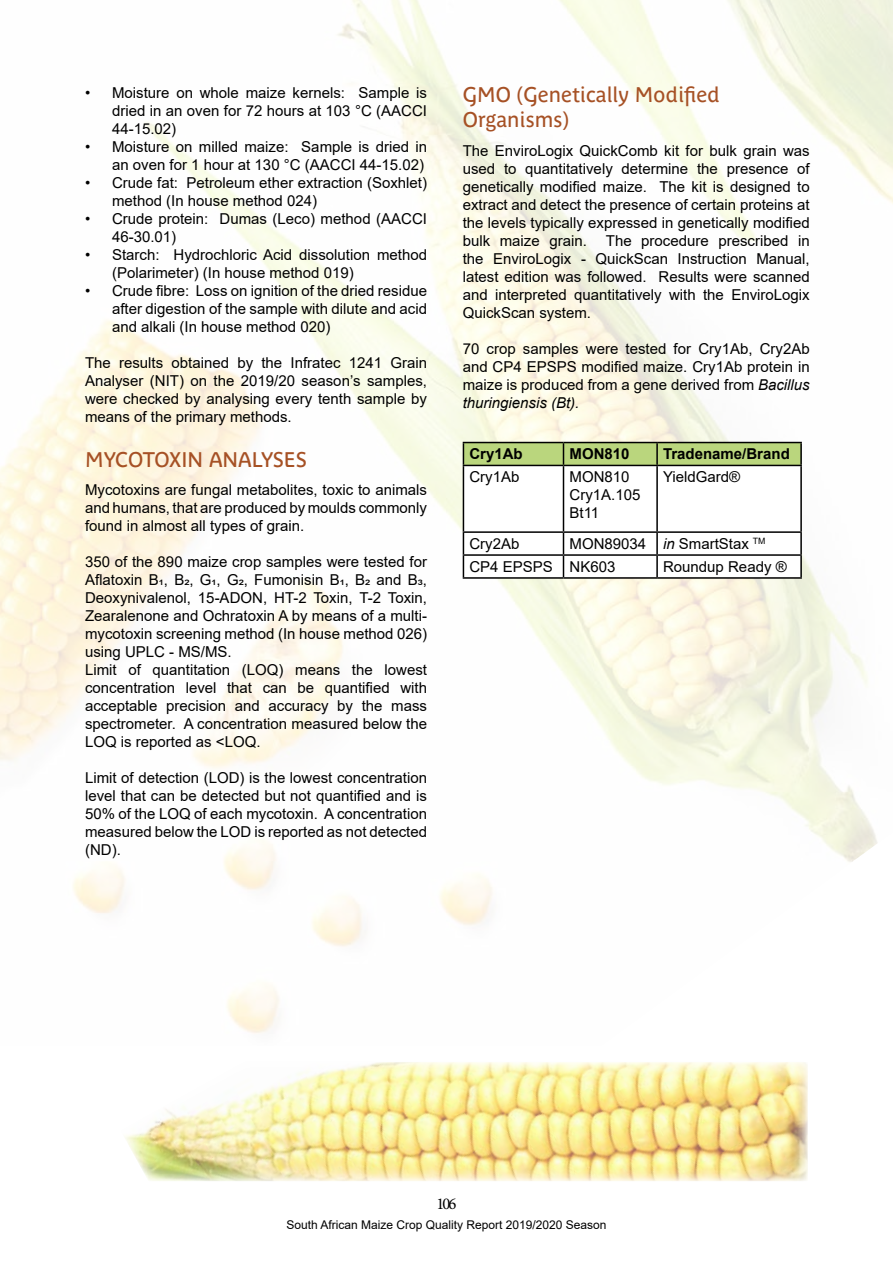
<style>
.page{position:relative;width:893px;height:1263px;background:#fff}
.page>*{position:absolute;margin:0;border:0;box-sizing:border-box;transform-origin:0 0}
.t1{font:21px/25.2px "Parisine Plus Std";color:#a65125}
.t2{font:16.5px "Minion Pro";color:#000}
.t3{font:15px/18px "Arial";color:#000;text-align:justify}
.t4{font:700 15px "Arial";color:#000}
.t5{font:12px "Arial";color:#000}
.s1{font-style:italic}
</style>
<div class="page">
<hr style="left:657px;top:442px;width:145px;height:1px;background:#000">
<hr style="left:800px;top:443px;width:2px;height:22px;background:#000">
<hr style="left:657px;top:465px;width:145px;height:1px;background:#000">
<hr style="left:800px;top:466px;width:2px;height:65px;background:#000">
<hr style="left:657px;top:531px;width:145px;height:2px;background:#000">
<hr style="left:800px;top:533px;width:2px;height:21px;background:#000">
<svg style="left:463px;top:442px;width:338px;height:135px"></svg>
<hr style="left:657px;top:554px;width:145px;height:2px;background:#000">
<hr style="left:656px;top:556px;width:2px;height:21px;background:#000">
<hr style="left:800px;top:556px;width:2px;height:21px;background:#000">
<hr style="left:463px;top:577px;width:100px;height:2px;background:#000">
<hr style="left:563px;top:577px;width:94px;height:2px;background:#000">
<hr style="left:657px;top:577px;width:145px;height:2px;background:#000">
<img style="left:125px;top:1062px;width:683px;height:119px">
<p class="t3" style="left:112px;top:85px;width:317px;text-indent:-27px">• Moisture on whole maize kernels: Sample is dried in an oven for 72 hours at 103 °C (AACCI 44-15.02)</p>
<p class="t3" style="left:85px;top:139px;width:343px;text-align:right">• Moisture on milled maize: Sample is dried in an oven for 1 hour at 130 °C (AACCI 44-15.02)</p>
<p class="t3" style="left:112px;top:175px;width:316px;text-indent:-27px">• Crude fat: Petroleum ether extraction (Soxhlet) method (In house method 024)</p>
<p class="t3" style="left:112px;top:211px;width:316px;text-indent:-27px">• Crude protein: Dumas (Leco) method (AACCI<br>46-30.01)</p>
<p class="t3" style="left:112px;top:247px;width:316px;text-indent:-27px">• Starch: Hydrochloric Acid dissolution method (Polarimeter) (In house method 019)</p>
<p class="t3" style="left:112px;top:283px;width:316px;text-indent:-27px">• Crude fibre: Loss on ignition of the dried residue after digestion of the sample with dilute and acid and alkali (In house method 020)</p>
<p class="t3" style="left:85px;top:355px;width:344px">The results obtained by the Infratec 1241 Grain Analyser (NIT) on the 2019/20 season’s samples, were checked by analysing every tenth sample by means of the primary methods.</p>
<h1 class="t1" style="left:85px;top:448px;width:223px">MYCOTOXIN ANALYSES</h1>
<p class="t3" style="left:85px;top:482px;width:343px">Mycotoxins are fungal metabolites, toxic to animals and humans, that are produced by moulds commonly found in almost all types of grain.</p>
<p class="t3" style="left:85px;top:554px;width:344px;text-align:left">350 of the 890 maize crop samples were tested for Aflatoxin B1, B2, G1, G2, Fumonisin B1, B2 and B3, Deoxynivalenol, 15-ADON, HT-2 Toxin, T-2 Toxin, Zearalenone and Ochratoxin A by means of a multi&shy;mycotoxin screening method (In house method 026) using UPLC - MS/MS.<br>Limit of quantitation (LOQ) means the lowest concentration level that can be quantified with acceptable precision and accuracy by the mass spectrometer. A concentration measured below the LOQ is reported as &lt;LOQ.</p>
<p class="t3" style="left:85px;top:770px;width:344px">Limit of detection (LOD) is the lowest concentration level that can be detected but not quantified and is 50% of the LOQ of each mycotoxin. A concentration measured below the LOD is reported as not detected (ND).</p>
<h1 class="t1" style="left:463px;top:84px;width:259px">GMO (Genetically Modified<br>Organisms)</h1>
<p class="t3" style="left:463px;top:143px;width:349px">The EnviroLogix QuickComb kit for bulk grain was used to quantitatively determine the presence of genetically modified maize. The kit is designed to extract and detect the presence of certain proteins at the levels typically expressed in genetically modified bulk maize grain.</p>
<p class="t3" style="left:463px;top:233px;width:349px;text-indent:143px">The procedure prescribed in the EnviroLogix - QuickScan Instruction Manual, latest edition was followed. Results were scanned and interpreted quantitatively with the EnviroLogix QuickScan system.</p>
<p class="t3" style="left:463px;top:341px;width:349px">70 crop samples were tested for Cry1Ab, Cry2Ab and CP4 EPSPS modified maize. Cry1Ab protein in maize is produced from a gene derived from <span class="s1">Bacillus thuringiensis (Bt).</span></p>
<p class="t4" style="left:469px;top:448px;width:55px">Cry1Ab</p>
<p class="t4" style="left:569px;top:448px;width:62px">MON810</p>
<p class="t4" style="left:663px;top:448px;width:128px">Tradename/Brand</p>
<p class="t3" style="left:469px;top:469px;width:52px">Cry1Ab</p>
<p class="t3" style="left:569px;top:469px;width:72px;text-align:left">MON810<br>Cry1A.105<br>Bt11</p>
<p class="t3" style="left:663px;top:469px;width:79px">YieldGard®</p>
<p class="t3" style="left:469px;top:536px;width:52px">Cry2Ab</p>
<p class="t3" style="left:469px;top:534px;width:298px;line-height:23px;text-indent:100px">MON89034 <span class="s1">in</span> SmartStax <sup>TM<br></sup>CP4 EPSPS NK603</p>
<p class="t3" style="left:663px;top:559px;width:125px">Roundup Ready ®</p>
<p class="t2" style="left:436px;top:1194px;width:22px">106</p>
<p class="t5" style="left:286px;top:1220px;width:322px">South African Maize Crop Quality Report 2019/2020 Season</p>
</div>
